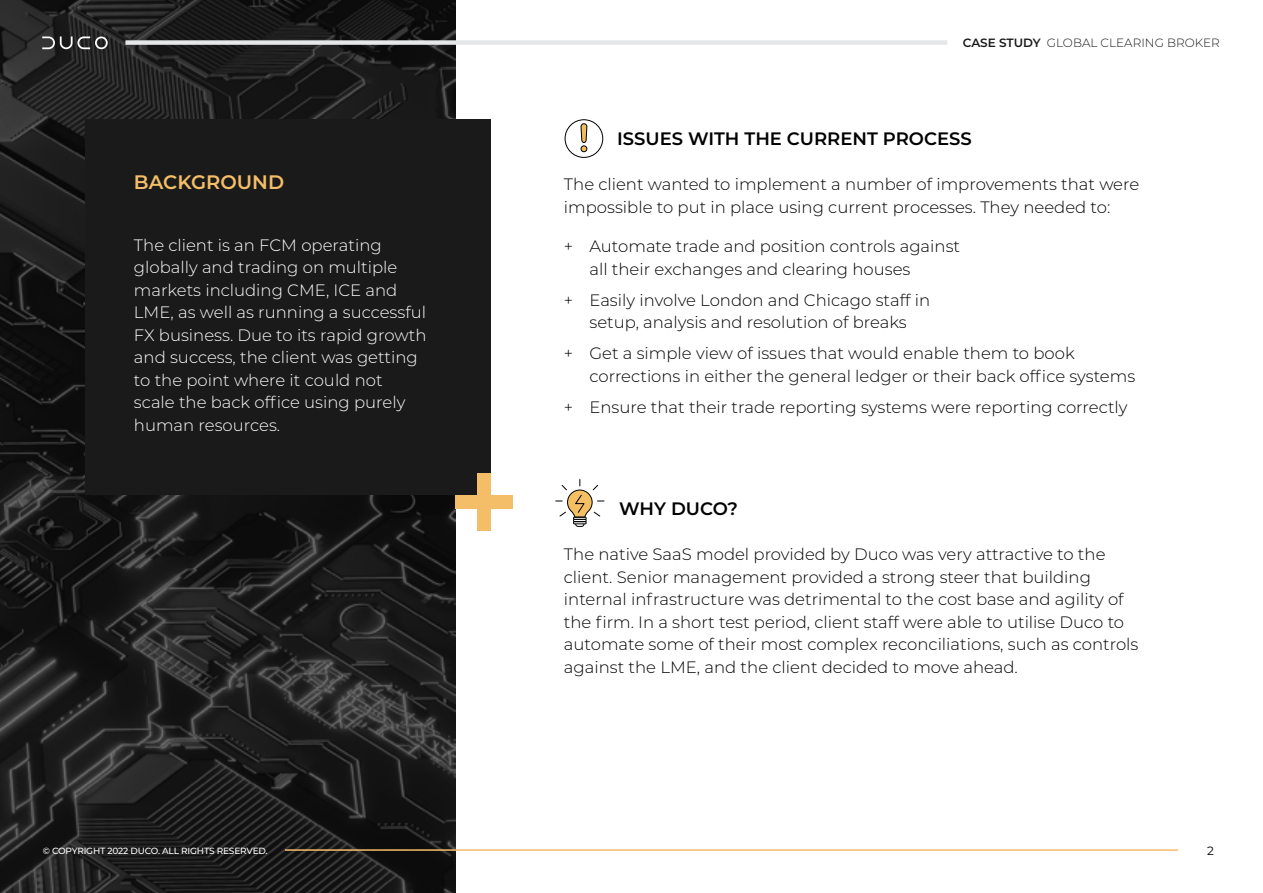
<style>
.page{position:relative;width:1263px;height:893px;background:#fff}
.page>*{position:absolute;margin:0;border:0;box-sizing:border-box;transform-origin:0 0}
.t1{font:600 19.5px "Montserrat";color:#f4be69}
.t2{font:600 18px "Montserrat";color:#000}
.t3{font:300 16.5px/22.5px "Montserrat";color:#000}
.t4{font:300 16.5px/22.5px "Montserrat";color:#fff}
.t5{font:300 12px "Montserrat";color:#1a1a1a}
.t6{font:12px "Montserrat";color:#000}
.t7{font:500 9px "Montserrat";letter-spacing:-.02em;color:#fff}
.s1{font-weight:600}
</style>
<div class="page">
<img style="left:0;top:0;width:455px;height:893px">
<div style="left:85px;top:120px;width:405px;height:375px;background:#1a1a1a"></div>
<div style="left:477px;top:473px;width:13px;height:58px;background:#f4be69"></div>
<div style="left:455px;top:495px;width:57px;height:14px;background:#f4be69"></div>
<svg style="left:555px;top:479px;width:49px;height:48px"></svg>
<hr style="left:285px;top:849px;width:893px;height:2px;background:#f4be69">
<svg style="left:42px;top:36px;width:66px;height:13px"></svg>
<div style="left:125px;top:40px;width:822px;height:5px;background:#e6e7e8"></div>
<div style="left:565px;top:120px;width:38px;height:38px;border:1px solid #000;border-radius:50%"></div>
<svg style="left:581px;top:123px;width:6px;height:29px"></svg>
<p class="t1" style="left:134px;top:168px;width:152px">BACKGROUND</p>
<p class="t4" style="left:134px;top:233px;width:294px">The client is an FCM operating globally and trading on multiple markets including CME, ICE and<br>LME, as well as running a successful<br>FX business. Due to its rapid growth and success, the client was getting to the point where it could not scale the back office using purely human resources.</p>
<p class="t7" style="left:43px;top:844px;width:226px">© COPYRIGHT 2022 DUCO. ALL RIGHTS RESERVED.</p>
<p class="t5" style="left:963px;top:34px;width:259px"><span class="s1">CASE STUDY</span> GLOBAL CLEARING BROKER</p>
<p class="t2" style="left:617px;top:126px;width:356px">ISSUES WITH THE CURRENT PROCESS</p>
<p class="t3" style="left:564px;top:172px;width:577px">The client wanted to implement a number of improvements that were impossible to put in place using current processes. They needed to:</p>
<p class="t3" style="left:589px;top:234px;width:372px;text-indent:-26px">+ Automate trade and position controls against all their exchanges and clearing houses</p>
<p class="t3" style="left:564px;top:288px;width:368px;text-align:center">+ Easily involve London and Chicago staff in setup, analysis and resolution of breaks</p>
<p class="t3" style="left:589px;top:341px;width:547px;text-indent:-26px">+ Get a simple view of issues that would enable them to book corrections in either the general ledger or their back office systems</p>
<p class="t3" style="left:564px;top:395px;width:565px">+ Ensure that their trade reporting systems were reporting correctly</p>
<p class="t2" style="left:619px;top:496px;width:120px">WHY DUCO?</p>
<p class="t3" style="left:564px;top:543px;width:576px">The native SaaS model provided by Duco was very attractive to the client. Senior management provided a strong steer that building internal infrastructure was detrimental to the cost base and agility of the firm. In a short test period, client staff were able to utilise Duco to automate some of their most complex reconciliations, such as controls against the LME, and the client decided to move ahead.</p>
<p class="t6" style="left:1207px;top:842px;width:8px">2</p>
</div>
